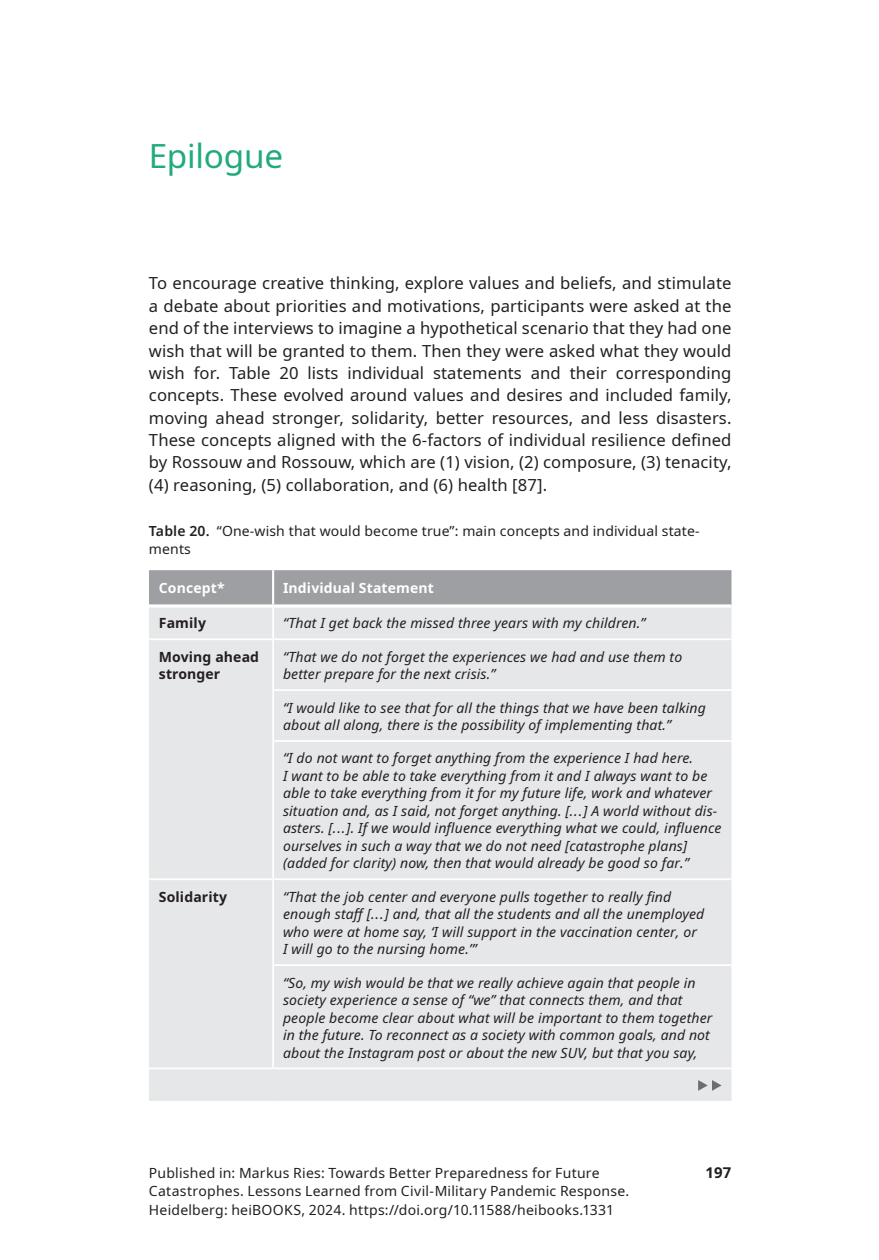
<style>
.page{position:relative;width:879px;height:1260px;background:#fff}
.page>*{position:absolute;margin:0;border:0;box-sizing:border-box;transform-origin:0 0}
.t1{font:33.25px "Noto Sans";letter-spacing:-.005em;color:#22ab7a}
.t2{font:16.62px/22.4px "Noto Sans";letter-spacing:.005em;color:#231f20;text-align:justify}
.t3{font:700 14.88px "Noto Sans";color:#231f20}
.t4{font:italic 14px/17.5px "Noto Sans";letter-spacing:.01em;color:#231f20}
.t5{font:14px/18.6px "Noto Sans";letter-spacing:.015em;color:#231f20}
.t6{font:700 14px/17.5px "Noto Sans";letter-spacing:.01em;color:#231f20}
.t7{font:700 14px "Noto Sans";letter-spacing:.01em;color:#fff}
.s1{font-weight:600}
</style>
<div class="page">
<div style="left:149px;top:570px;width:582px;height:34px;background:#9d9fa2"></div>
<div style="left:149px;top:608px;width:582px;height:493px;background:#e6e7e9"></div>
<hr style="left:272px;top:570px;width:2px;height:34px;background:#fff">
<hr style="left:272px;top:608px;width:2px;height:30px;background:#fff">
<hr style="left:149px;top:638px;width:124px;height:2px;background:#fff">
<hr style="left:273px;top:638px;width:458px;height:2px;background:#fff">
<hr style="left:272px;top:640px;width:2px;height:49px;background:#fff">
<hr style="left:272px;top:689px;width:459px;height:2px;background:#fff">
<hr style="left:272px;top:691px;width:2px;height:49px;background:#fff">
<hr style="left:272px;top:740px;width:459px;height:2px;background:#fff">
<hr style="left:272px;top:742px;width:2px;height:136px;background:#fff">
<hr style="left:273px;top:878px;width:458px;height:2px;background:#fff">
<hr style="left:272px;top:964px;width:459px;height:2px;background:#fff">
<svg style="left:149px;top:604px;width:124px;height:4px"></svg>
<svg style="left:273px;top:604px;width:458px;height:4px"></svg>
<hr style="left:273px;top:1068px;width:458px;height:1px;background:#fff">
<hr style="left:149px;top:878px;width:124px;height:2px;background:#fff">
<hr style="left:272px;top:880px;width:2px;height:84px;background:#fff">
<hr style="left:272px;top:966px;width:2px;height:102px;background:#fff">
<hr style="left:149px;top:1068px;width:124px;height:1px;background:#fff">
<svg style="left:697px;top:1080px;width:24px;height:11px"></svg>
<h1 class="t1" style="left:149px;top:133px;width:136px">Epilogue</h1>
<p class="t2" style="left:149px;top:273px;width:583px">To encourage creative thinking, explore values and beliefs, and stimulate a debate about priorities and motivations, participants were asked at the end of the interviews to imagine a hypothetical scenario that they had one wish that will be granted to them. Then they were asked what they would wish for. Table 20 lists individual statements and their corresponding concepts. These evolved around values and desires and included family, moving ahead stronger, solidarity, better resources, and less disasters.<br>These concepts aligned with the 6-factors of individual resilience defined by Rossouw and Rossouw, which are (1) vision, (2) composure, (3) tenacity, (4) reasoning, (5) collaboration, and (6) health [87].</p>
<p class="t5" style="left:149px;top:522px;width:552px"><span class="s1">Table 20.</span> “One-wish that would become true”: main concepts and individual state&shy;ments</p>
<p class="t7" style="left:159px;top:578px;width:67px">Concept*</p>
<p class="t7" style="left:283px;top:578px;width:152px">Individual Statement</p>
<p class="t6" style="left:159px;top:615px;width:49px">Family</p>
<p class="t4" style="left:283px;top:615px;width:364px">“That I get back the missed three years with my children.”</p>
<p class="t6" style="left:159px;top:648px;width:102px">Moving ahead stronger</p>
<p class="t4" style="left:283px;top:648px;width:400px">“That we do not forget the experiences we had and use them to better prepare for the next crisis.”</p>
<p class="t4" style="left:283px;top:699px;width:424px">“I would like to see that for all the things that we have been talking about all along, there is the possibility of implementing that.”</p>
<p class="t4" style="left:283px;top:750px;width:439px">“I do not want to forget anything from the experience I had here.<br>I want to be able to take everything from it and I always want to be able to take everything from it for my future life, work and whatever situation and, as I said, not forget anything. [...] A world without dis&shy;asters. [...]. If we would influence everything what we could, influence ourselves in such a way that we do not need [catastrophe plans] (added for clarity) now, then that would already be good so far.”</p>
<p class="t6" style="left:159px;top:888px;width:70px">Solidarity</p>
<p class="t4" style="left:283px;top:888px;width:422px">“That the job center and everyone pulls together to really find enough staff [...] and, that all the students and all the unemployed who were at home say, ‘I will support in the vaccination center, or I will go to the nursing home.’”</p>
<p class="t4" style="left:283px;top:974px;width:430px">“So, my wish would be that we really achieve again that people in society experience a sense of “we” that connects them, and that people become clear about what will be important to them together in the future. To reconnect as a society with common goals, and not about the Instagram post or about the new SUV, but that you say,</p>
<p class="t5" style="left:149px;top:1164px;width:481px">Published in: Markus Ries: Towards Better Preparedness for Future<br>Catastrophes. Lessons Learned from Civil-Military Pandemic Response.<br>Heidelberg: heiBOOKS, 2024. https://doi.org/10.11588/heibooks.1331</p>
<p class="t3" style="left:705px;top:1162px;width:27px">197</p>
</div>
